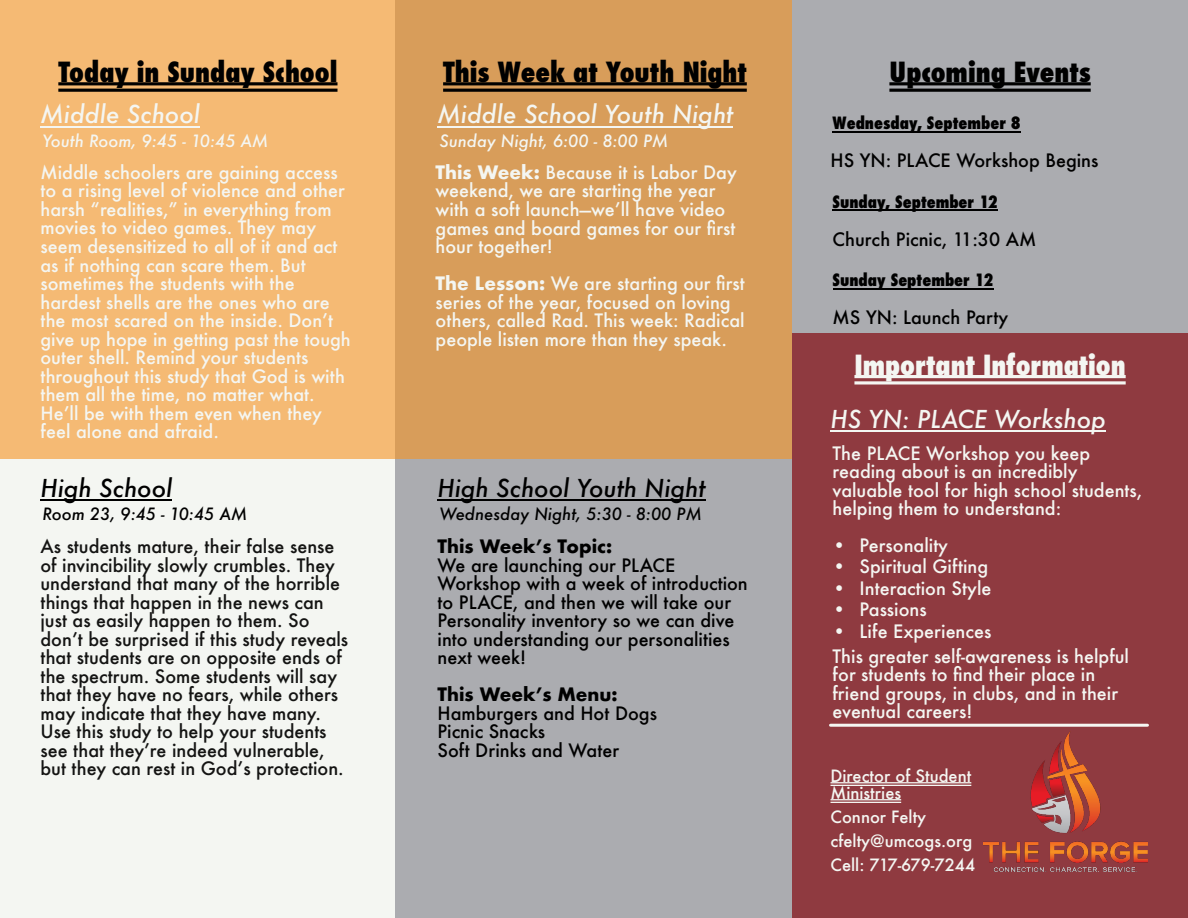
<style>
.page{position:relative;width:1188px;height:918px;background:#f4f6f2}
.page>*{position:absolute;margin:0;border:0;box-sizing:border-box;transform-origin:0 0}
.t1{font:800 condensed 27px "Futura";color:#000}
.t2{font:800 condensed 27px "Futura";color:#f4f6f2}
.t3{font:italic 500 24px "Futura";color:#f4f6f2}
.t4{font:italic 500 24px "Futura";color:#000}
.t5{font:500 18px/18.6px "Futura";color:#f4f6f2}
.t6{font:500 18px/18.6px "Futura";color:#141413}
.t7{font:500 18px/18.6px "Futura";color:#000}
.t8{font:700 18px "Futura";color:#000}
.t9{font:500 16.5px/24px "Futura";color:#f4f6f2}
.t10{font:800 condensed 16.5px "Futura";color:#000}
.t11{font:italic 500 16.5px "Futura";color:#000}
.t12{font:italic 500 16.5px "Futura";color:#f4f6f2}
.s1{font-weight:700}
</style>
<div class="page">
<div style="left:395px;top:0;width:793px;height:918px;background:#abacb0"></div>
<div style="left:0;top:0;width:792px;height:459px;background:#f79321;opacity:.6"></div>
<div style="left:792px;top:333px;width:396px;height:585px;background:#8f3a40"></div>
<hr style="left:831px;top:724px;width:317px;height:3px;background:#f4f6f2">
<img style="left:984px;top:731px;width:163px;height:141px">
<hr style="left:889px;top:82px;width:202px;height:3px;background:#000">
<hr style="left:889px;top:89px;width:202px;height:3px;background:#000">
<hr style="left:443px;top:82px;width:304px;height:3px;background:#000">
<hr style="left:443px;top:89px;width:304px;height:3px;background:#000">
<hr style="left:58px;top:82px;width:280px;height:3px;background:#000">
<hr style="left:58px;top:89px;width:280px;height:3px;background:#000">
<hr style="left:831px;top:782px;width:140px;height:1px;background:#f4f6f2">
<hr style="left:831px;top:785px;width:140px;height:1px;background:#f4f6f2">
<hr style="left:831px;top:799px;width:70px;height:1px;background:#f4f6f2">
<hr style="left:831px;top:802px;width:70px;height:1px;background:#f4f6f2">
<hr style="left:831px;top:430px;width:275px;height:2px;background:#f4f6f2">
<hr style="left:854px;top:375px;width:272px;height:3px;background:#f4f6f2">
<svg style="left:854px;top:381px;width:272px;height:4px"></svg>
<hr style="left:833px;top:288px;width:160px;height:2px;background:#000">
<hr style="left:833px;top:210px;width:165px;height:1px;background:#000">
<hr style="left:833px;top:131px;width:188px;height:2px;background:#000">
<hr style="left:438px;top:499px;width:268px;height:2px;background:#000">
<hr style="left:438px;top:126px;width:295px;height:2px;background:#f4f6f2">
<hr style="left:40px;top:499px;width:132px;height:2px;background:#000">
<hr style="left:40px;top:126px;width:160px;height:2px;background:#f4f6f2">
<h1 class="t1" style="left:58px;top:60px;width:281px">Today in Sunday School</h1>
<h1 class="t1" style="left:443px;top:60px;width:305px">This Week at Youth Night</h1>
<h1 class="t1" style="left:889px;top:60px;width:203px">Upcoming Events</h1>
<h2 class="t3" style="left:40px;top:104px;width:161px">Middle School</h2>
<p class="t12" style="left:42px;top:133px;width:227px">Youth Room, 9:45 - 10:45 AM</p>
<p class="t5" style="left:40px;top:164px;width:312px">Middle schoolers are gaining access to a rising level of violence and other harsh “realities,” in everything from movies to video games. They may seem desensitized to all of it and act as if nothing can scare them. But sometimes the students with the hardest shells are the ones who are the most scared on the inside. Donʼt give up hope in getting past the tough outer shell. Remind your students throughout this study that God is with them all the time, no matter what.<br>Heʼll be with them even when they feel alone and afraid.</p>
<h2 class="t4" style="left:40px;top:477px;width:133px">High School</h2>
<p class="t11" style="left:42px;top:507px;width:206px">Room 23, 9:45 - 10:45 AM</p>
<p class="t6" style="left:40px;top:539px;width:309px">As students mature, their false sense of invincibility slowly crumbles. They understand that many of the horrible things that happen in the news can just as easily happen to them. So donʼt be surprised if this study reveals that students are on opposite ends of the spectrum. Some students will say that they have no fears, while others may indicate that they have many.<br>Use this study to help your students see that theyʼre indeed vulnerable, but they can rest in Godʼs protection.</p>
<h2 class="t3" style="left:438px;top:104px;width:297px">Middle School Youth Night</h2>
<p class="t5" style="left:436px;top:165px;width:303px"><span class="s1">This Week:</span> Because it is Labor Day weekend, we are starting the year with a soft launch—weʼll have video games and board games for our first hour together!</p>
<p class="t5" style="left:436px;top:276px;width:311px"><span class="s1">The Lesson:</span> We are starting our first series of the year, focused on loving others, called Rad. This week: Radical people listen more than they speak.</p>
<p class="t12" style="left:439px;top:133px;width:230px">Sunday Night, 6:00 - 8:00 PM</p>
<h2 class="t4" style="left:438px;top:477px;width:270px">High School Youth Night</h2>
<p class="t8" style="left:438px;top:538px;width:176px">This Week’s Topic:</p>
<p class="t7" style="left:438px;top:557px;width:312px">We are launching our PLACE<br>Workshop with a week of introduction to PLACE, and then we will take our<br>Personality inventory so we can dive into understanding our personalities next week!</p>
<p class="t8" style="left:438px;top:686px;width:181px">This Week’s Menu:</p>
<p class="t7" style="left:438px;top:706px;width:221px">Hamburgers and Hot Dogs<br>Picnic Snacks<br>Soft Drinks and Water</p>
<p class="t11" style="left:439px;top:507px;width:264px">Wednesday Night, 5:30 - 8:00 PM</p>
<p class="t10" style="left:833px;top:115px;width:190px">Wednesday, September 8</p>
<p class="t7" style="left:831px;top:153px;width:270px">HS YN: PLACE Workshop Begins</p>
<p class="t10" style="left:833px;top:194px;width:167px">Sunday, September 12</p>
<p class="t7" style="left:833px;top:231px;width:205px">Church Picnic, 11:30 AM</p>
<p class="t10" style="left:833px;top:273px;width:162px">Sunday September 12</p>
<p class="t7" style="left:833px;top:310px;width:177px">MS YN: Launch Party</p>
<h1 class="t2" style="left:854px;top:353px;width:273px">Important Information</h1>
<h2 class="t3" style="left:831px;top:408px;width:277px">HS YN: PLACE Workshop</h2>
<p class="t5" style="left:833px;top:445px;width:311px">The PLACE Workshop you keep reading about is an incredibly valuable tool for high school students, helping them to understand:</p>
<p class="t5" style="left:833px;top:537px;width:117px">• Personality</p>
<p class="t5" style="left:833px;top:559px;width:157px">• Spiritual Gifting</p>
<p class="t5" style="left:833px;top:581px;width:160px">• Interaction Style</p>
<p class="t5" style="left:833px;top:602px;width:96px">• Passions</p>
<p class="t5" style="left:833px;top:621px;width:298px;line-height:24.6px">• Life Experiences<br>This greater self-awareness is helpful</p>
<p class="t5" style="left:833px;top:667px;width:287px">for students to find their place in friend groups, in clubs, and in their eventual careers!</p>
<p class="t9" style="left:831px;top:769px;width:142px;line-height:17px">Director of Student<br>Ministries</p>
<p class="t9" style="left:831px;top:806px;width:146px">Connor Felty cfelty@umcogs.org<br>Cell: 717-679-7244</p>
</div>
